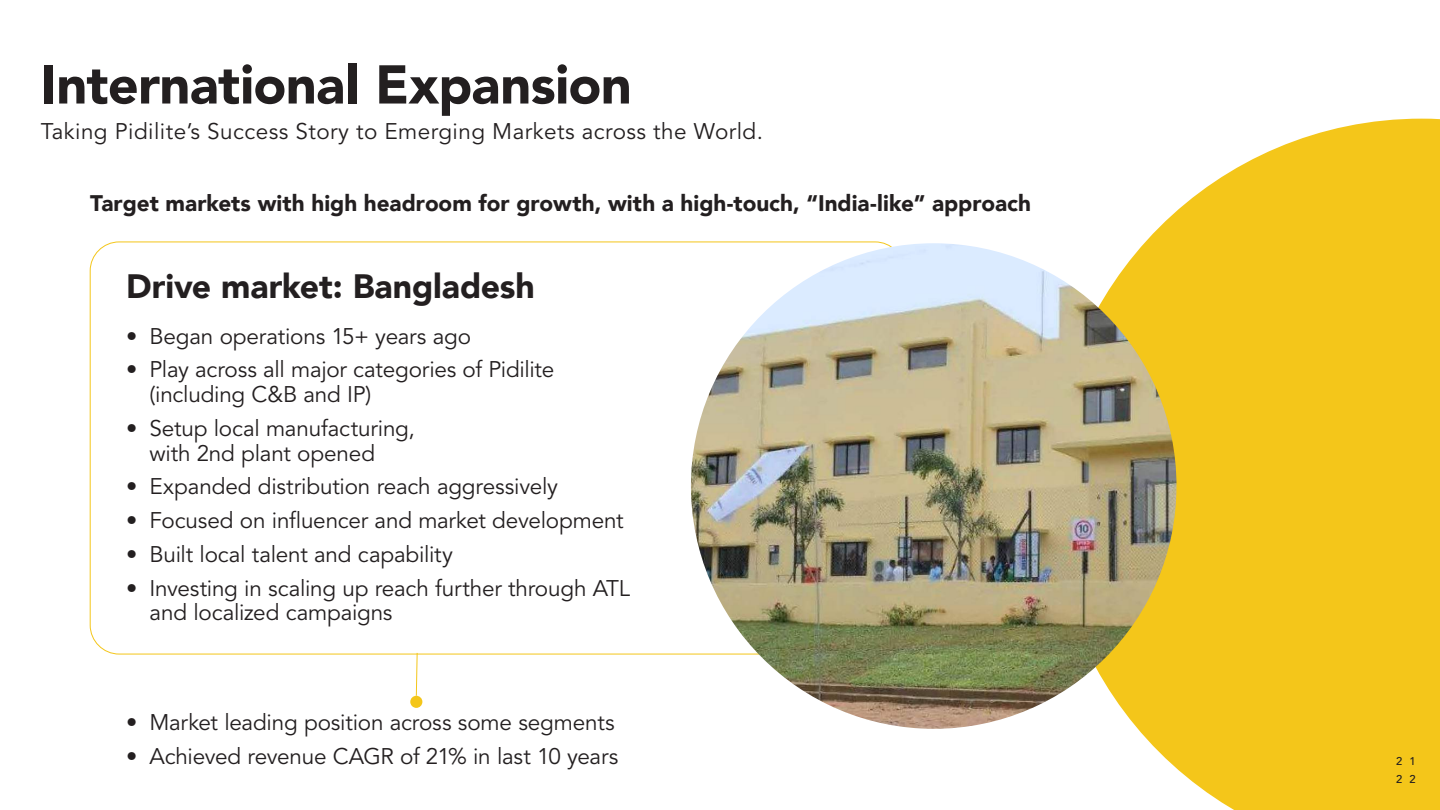
<style>
.page{position:relative;width:1440px;height:810px;background:#fff}
.page>*{position:absolute;margin:0;border:0;box-sizing:border-box;transform-origin:0 0}
.t1{font:900 54px "Avenir";letter-spacing:-.01em;color:#231f20}
.t2{font:900 33.75px "Avenir";letter-spacing:-.005em;color:#231f20}
.t3{font:22.5px/24.8px "Avenir LT Std";letter-spacing:-.01em;color:#231f20}
.t4{font:900 22.5px "Avenir";color:#231f20}
.t5{font:22.5px "Avenir LT Std";letter-spacing:.02em;color:#231f20}
.t6{font:500 11.18px/18.5px "Avenir LT Std";color:#231f20}
</style>
<div class="page">
<svg style="left:1065px;top:119px;width:375px;height:691px;fill:#f4c61a"></svg>
<div style="left:410px;top:696px;width:12px;height:12px;background:#f4c61a;border-radius:50%"></div>
<svg style="left:416px;top:654px;width:2px;height:42px"></svg>
<img style="left:691px;top:243px;width:486px;height:486px;border-radius:243px">
<h1 class="t1" style="left:41px;top:38px;width:592px">International Expansion</h1>
<p class="t5" style="left:41px;top:118px;width:724px">Taking Pidilite’s Success Story to Emerging Markets across the World.</p>
<p class="t4" style="left:90px;top:184px;width:942px">Target markets with high headroom for growth, with a high-touch, “India-like” approach</p>
<h2 class="t2" style="left:126px;top:258px;width:410px">Drive market: Bangladesh</h2>
<p class="t3" style="left:126px;top:324px;width:346px">• Began operations 15+ years ago</p>
<p class="t3" style="left:150px;top:358px;width:406px;text-indent:-23px">• Play across all major categories of Pidilite (including C&amp;B and IP)</p>
<p class="t3" style="left:150px;top:417px;width:267px;text-indent:-23px">• Setup local manufacturing, with 2nd plant opened</p>
<p class="t3" style="left:126px;top:475px;width:433px">• Expanded distribution reach aggressively</p>
<p class="t3" style="left:126px;top:509px;width:499px">• Focused on influencer and market development</p>
<p class="t3" style="left:126px;top:543px;width:328px">• Built local talent and capability</p>
<p class="t3" style="left:150px;top:576px;width:482px;text-indent:-23px">• Investing in scaling up reach further through ATL and localized campaigns</p>
<p class="t3" style="left:126px;top:711px;width:490px">• Market leading position across some segments</p>
<p class="t3" style="left:126px;top:745px;width:494px">• Achieved revenue CAGR of 21% in last 10 years</p>
<p class="t6" style="left:1396px;top:752px;width:21px">2 1<br>2 2</p>
</div>
